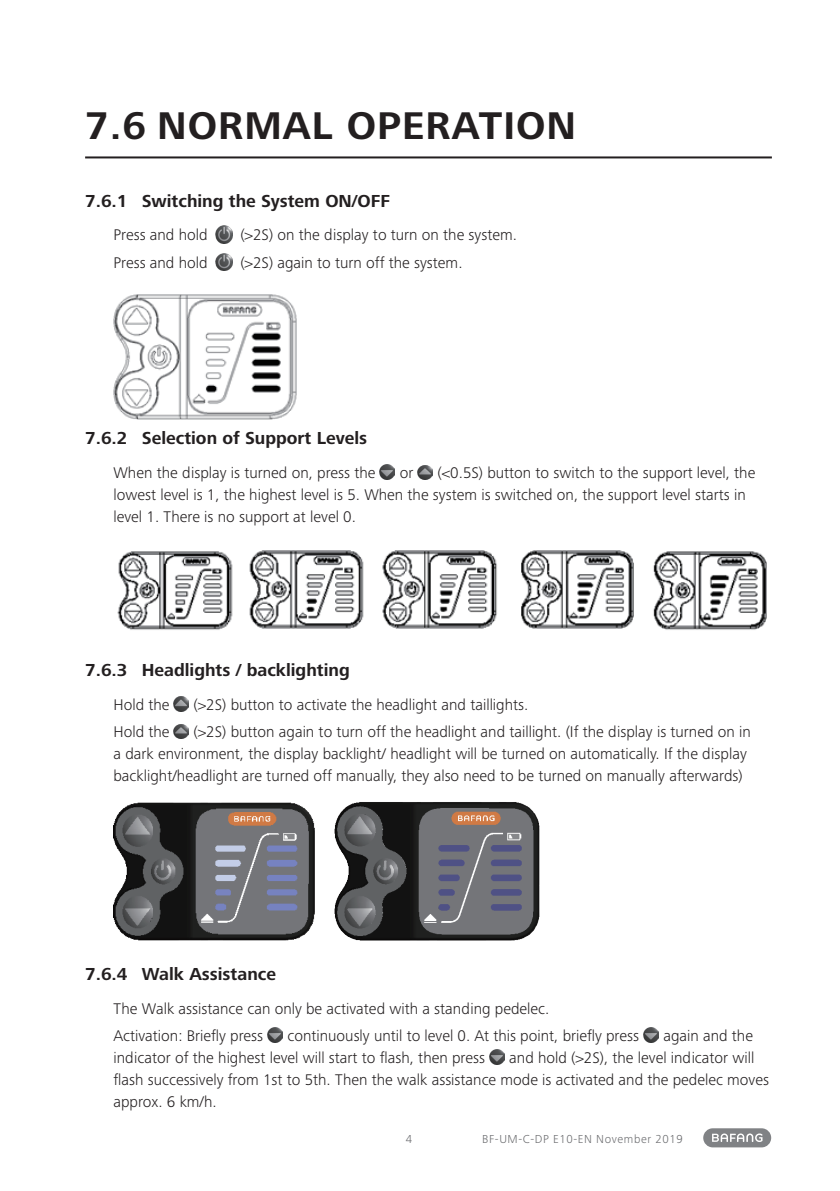
<style>
.page{position:relative;width:840px;height:1191px;background:#fff}
.page>*{position:absolute;margin:0;border:0;box-sizing:border-box;transform-origin:0 0}
.t1{font:700 40px "Frutiger Next Pro";letter-spacing:.025em;color:#231f20}
.t2{font:700 18px "Frutiger Next Pro";color:#231f20}
.t3{font:300 16px/22px "Frutiger Next Pro";color:#231f20}
.t4{font:300 12px "Frutiger Next Pro";letter-spacing:.05em;color:#6c6d70}
</style>
<div class="page">
<div style="left:702px;top:1128px;width:68px;height:19px;background:#808285;border-radius:10px"></div>
<svg style="left:712px;top:1133px;width:50px;height:9px"></svg>
<hr style="left:85px;top:156px;width:686px;height:2px;background:#231f20">
<img style="left:215px;top:225px;width:18px;height:18px">
<img style="left:215px;top:253px;width:18px;height:18px">
<img style="left:113px;top:294px;width:184px;height:126px">
<img style="left:379px;top:465px;width:15px;height:14px">
<img style="left:417px;top:465px;width:15px;height:14px">
<img style="left:117px;top:550px;width:650px;height:80px">
<img style="left:174px;top:697px;width:14px;height:14px">
<img style="left:174px;top:724px;width:14px;height:15px">
<img style="left:113px;top:802px;width:202px;height:139px">
<img style="left:334px;top:802px;width:206px;height:139px">
<img style="left:267px;top:1028px;width:15px;height:14px">
<img style="left:643px;top:1028px;width:14px;height:14px">
<img style="left:489px;top:1050px;width:14px;height:14px">
<h1 class="t1" style="left:85px;top:103px;width:492px">7.6 NORMAL OPERATION</h1>
<p class="t2" style="left:85px;top:190px;width:306px">7.6.1 Switching the System ON/OFF</p>
<p class="t3" style="left:113px;top:223px;width:95px">Press and hold</p>
<p class="t3" style="left:240px;top:223px;width:278px">(&gt;2S) on the display to turn on the system.</p>
<p class="t3" style="left:113px;top:251px;width:95px">Press and hold</p>
<p class="t3" style="left:240px;top:251px;width:223px">(&gt;2S) again to turn off the system.</p>
<p class="t2" style="left:85px;top:428px;width:283px">7.6.2 Selection of Support Levels</p>
<p class="t3" style="left:113px;top:461px;width:263px">When the display is turned on, press the</p>
<p class="t3" style="left:399px;top:461px;width:15px">or</p>
<p class="t3" style="left:113px;top:461px;width:643px;text-indent:324px">(&lt;0.5S) button to switch to the support level, the lowest level is 1, the highest level is 5. When the system is switched on, the support level starts in level 1. There is no support at level 0.</p>
<p class="t2" style="left:85px;top:660px;width:266px">7.6.3 Headlights / backlighting</p>
<p class="t3" style="left:113px;top:693px;width:57px">Hold the</p>
<p class="t3" style="left:193px;top:693px;width:336px">(&gt;2S) button to activate the headlight and taillights.</p>
<p class="t3" style="left:113px;top:721px;width:57px">Hold the</p>
<p class="t3" style="left:113px;top:721px;width:638px;text-indent:80px">(&gt;2S) button again to turn off the headlight and taillight. (If the display is turned on in a dark environment, the display backlight/ headlight will be turned on automatically. If the display backlight/headlight are turned off manually, they also need to be turned on manually afterwards)</p>
<p class="t2" style="left:85px;top:964px;width:192px">7.6.4 Walk Assistance</p>
<p class="t3" style="left:113px;top:994px;width:437px;line-height:27.6px">The Walk assistance can only be activated with a standing pedelec.<br>Activation: Briefly press</p>
<p class="t3" style="left:287px;top:1025px;width:353px">continuously until to level 0. At this point, briefly press</p>
<p class="t3" style="left:663px;top:1025px;width:91px">again and the</p>
<p class="t3" style="left:113px;top:1047px;width:373px">indicator of the highest level will start to flash, then press</p>
<p class="t3" style="left:113px;top:1047px;width:656px;text-indent:395px">and hold (&gt;2S), the level indicator will flash successively from 1st to 5th. Then the walk assistance mode is activated and the pedelec moves approx. 6 km/h.</p>
<p class="t4" style="left:405px;top:1132px;width:8px">4</p>
<p class="t4" style="left:482px;top:1132px;width:202px">BF-UM-C-DP E10-EN November 2019</p>
</div>
